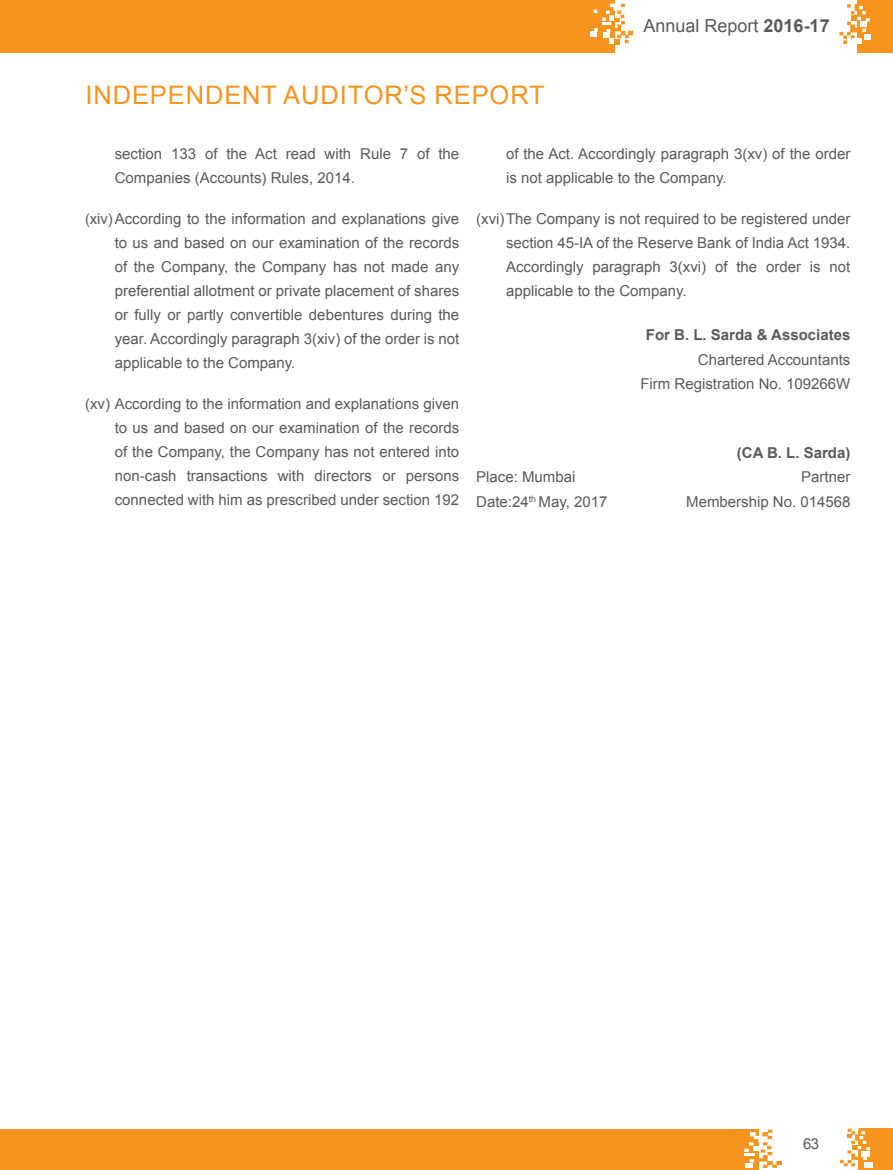
<style>
.page{position:relative;width:893px;height:1170px;background:#fff}
.page>*{position:absolute;margin:0;border:0;box-sizing:border-box;transform-origin:0 0}
.t1{font:25.5px "Arial";letter-spacing:.035em;color:#f7941e}
.t2{font:18px "Arial";color:#58595b}
.t3{font:15px/24px "Arial";color:#58595b;text-align:justify}
.t4{font:700 15px "Arial";color:#58595b}
.s1{font-weight:700}
</style>
<div class="page">
<div style="left:0;top:0;width:615px;height:52px;background:#f7941e"></div>
<div style="left:857px;top:0;width:36px;height:52px;background:#f7941e"></div>
<svg style="left:839px;top:4px;width:31px;height:40px"></svg>
<svg style="left:591px;top:4px;width:42px;height:40px"></svg>
<div style="left:0;top:1129px;width:759px;height:40px;background:#f7941e"></div>
<svg style="left:744px;top:1129px;width:38px;height:38px"></svg>
<div style="left:745px;top:1162px;width:8px;height:5px;background:#fff"></div>
<div style="left:858px;top:1127px;width:35px;height:42px;background:#f7941e"></div>
<svg style="left:840px;top:1127px;width:30px;height:39px"></svg>
<div style="left:864px;top:1161px;width:9px;height:6px;background:#fff"></div>
<p class="t1" style="left:85px;top:78px;width:461px">INDEPENDENT AUDITOR’S REPORT</p>
<p class="t2" style="left:643px;top:13px;width:188px">Annual Report <span class="s1">2016-17</span></p>
<p class="t3" style="left:115px;top:142px;width:346px">section 133 of the Act read with Rule 7 of the<br>Companies (Accounts) Rules, 2014.</p>
<p class="t3" style="left:115px;top:207px;width:346px;text-indent:-30px">(xiv)According to the information and explanations give to us and based on our examination of the records of the Company, the Company has not made any preferential allotment or private placement of shares or fully or partly convertible debentures during the year. Accordingly paragraph 3(xiv) of the order is not applicable to the Company.</p>
<p class="t3" style="left:115px;top:392px;width:346px;text-indent:-30px">(xv) According to the information and explanations given to us and based on our examination of the records of the Company, the Company has not entered into non-cash transactions with directors or persons connected with him as prescribed under section 192</p>
<p class="t3" style="left:506px;top:142px;width:346px">of the Act. Accordingly paragraph 3(xv) of the order is not applicable to the Company.</p>
<p class="t3" style="left:506px;top:207px;width:346px;text-indent:-30px">(xvi)The Company is not required to be registered under section 45-IA of the Reserve Bank of India Act 1934.<br>Accordingly paragraph 3(xvi) of the order is not applicable to the Company.</p>
<p class="t3" style="left:640px;top:322px;width:212px;line-height:24.6px;text-align:right"><span class="s1">For B. L. Sarda &amp; Associates<br></span>Chartered Accountants<br>Firm Registration No. 109266W</p>
<p class="t4" style="left:737px;top:441px;width:115px">(CA B. L. Sarda)</p>
<p class="t3" style="left:476px;top:465px;width:101px">Place: Mumbai</p>
<p class="t3" style="left:801px;top:465px;width:51px">Partner</p>
<p class="t3" style="left:476px;top:489px;width:133px">Date:24<sup>th</sup> May, 2017</p>
<p class="t3" style="left:686px;top:489px;width:166px">Membership No. 014568</p>
<p class="t3" style="left:803px;top:1131px;width:17px">63</p>
</div>
